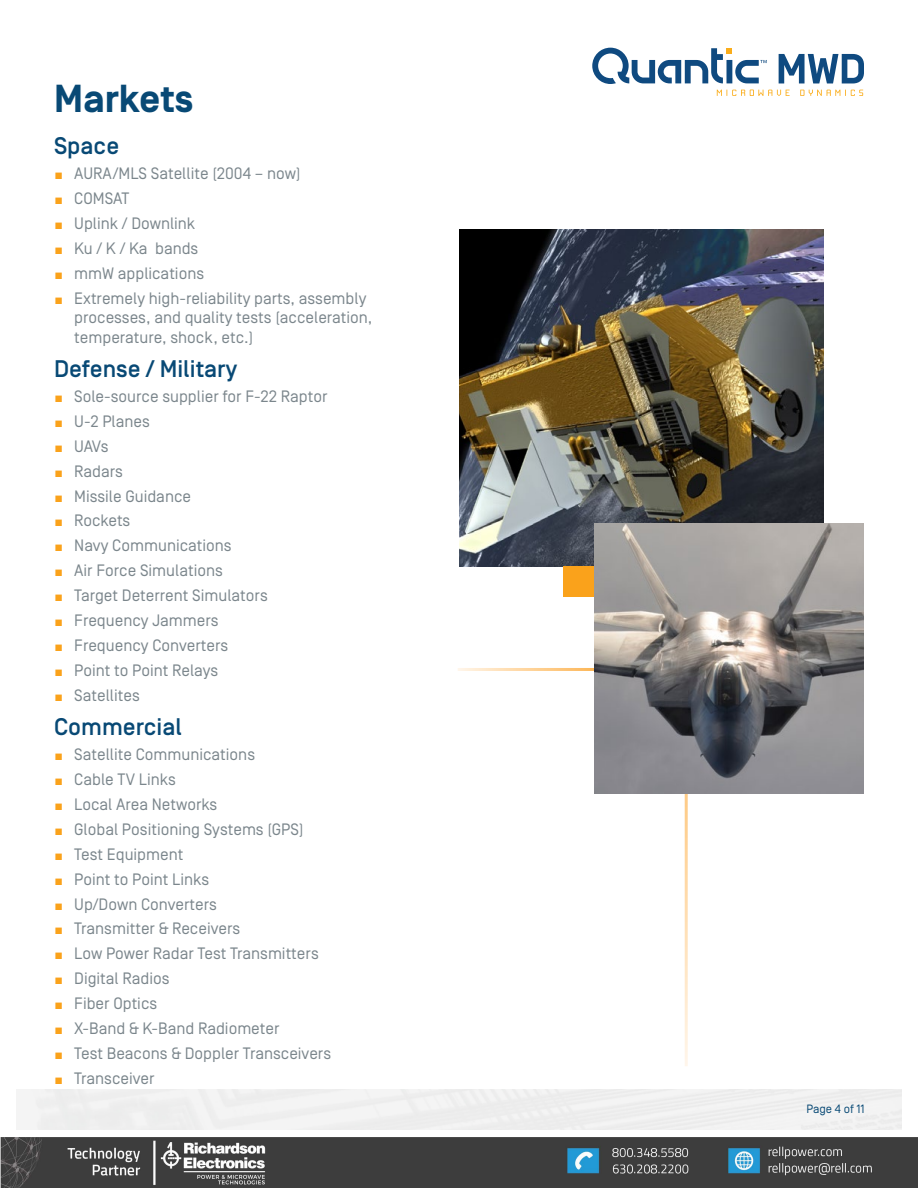
<style>
.page{position:relative;width:918px;height:1188px;background:#fff}
.page>*{position:absolute;margin:0;border:0;box-sizing:border-box;transform-origin:0 0}
.t1{font:700 39px "Simplon Norm";color:#084975}
.t2{font:500 24px "Simplon Norm";color:#084975}
.t3{font:16.5px/19.5px "Simplon Norm";color:#7b868c}
.t4{font:12px "Simplon Norm";color:#084975}
.s1{font-size:12.3px;color:#faa21b}
</style>
<div class="page">
<svg style="left:592px;top:48px;width:175px;height:36px"></svg>
<svg style="left:779px;top:54px;width:85px;height:29px"></svg>
<svg style="left:717px;top:90px;width:146px;height:6px"></svg>
<img style="left:459px;top:230px;width:364px;height:336px">
<img style="left:594px;top:523px;width:270px;height:270px">
<div style="left:563px;top:566px;width:31px;height:31px;background:#faa21b"></div>
<img style="left:0;top:1137px;width:918px;height:51px">
<h1 class="t1" style="left:54px;top:78px;width:141px">Markets</h1>
<h2 class="t2" style="left:54px;top:133px;width:67px">Space</h2>
<p class="t3" style="left:54px;top:164px;width:248px"><span class="s1">■</span> AURA/MLS Satellite (2004 – now)</p>
<p class="t3" style="left:54px;top:189px;width:77px"><span class="s1">■</span> COMSAT</p>
<p class="t3" style="left:54px;top:214px;width:143px"><span class="s1">■</span> Uplink / Downlink</p>
<p class="t3" style="left:54px;top:239px;width:146px"><span class="s1">■</span> Ku / K / Ka bands</p>
<p class="t3" style="left:54px;top:264px;width:152px"><span class="s1">■</span> mmW applications</p>
<p class="t3" style="left:74px;top:288px;width:300px;text-indent:-20px"><span class="s1">■</span> Extremely high-reliability parts, assembly processes, and quality tests (acceleration, temperature, shock, etc.)</p>
<h2 class="t2" style="left:54px;top:356px;width:185px">Defense / Military</h2>
<p class="t3" style="left:54px;top:387px;width:275px"><span class="s1">■</span> Sole-source supplier for F-22 Raptor</p>
<p class="t3" style="left:54px;top:412px;width:97px"><span class="s1">■</span> U-2 Planes</p>
<p class="t3" style="left:54px;top:437px;width:56px"><span class="s1">■</span> UAVs</p>
<p class="t3" style="left:54px;top:462px;width:71px"><span class="s1">■</span> Radars</p>
<p class="t3" style="left:54px;top:486px;width:139px"><span class="s1">■</span> Missile Guidance</p>
<p class="t3" style="left:54px;top:511px;width:78px"><span class="s1">■</span> Rockets</p>
<p class="t3" style="left:54px;top:536px;width:179px"><span class="s1">■</span> Navy Communications</p>
<p class="t3" style="left:54px;top:561px;width:170px"><span class="s1">■</span> Air Force Simulations</p>
<p class="t3" style="left:54px;top:586px;width:215px"><span class="s1">■</span> Target Deterrent Simulators</p>
<p class="t3" style="left:54px;top:611px;width:166px"><span class="s1">■</span> Frequency Jammers</p>
<p class="t3" style="left:54px;top:636px;width:176px"><span class="s1">■</span> Frequency Converters</p>
<p class="t3" style="left:54px;top:661px;width:166px"><span class="s1">■</span> Point to Point Relays</p>
<p class="t3" style="left:54px;top:686px;width:87px"><span class="s1">■</span> Satellites</p>
<h2 class="t2" style="left:54px;top:714px;width:130px">Commercial</h2>
<p class="t3" style="left:54px;top:745px;width:203px"><span class="s1">■</span> Satellite Communications</p>
<p class="t3" style="left:54px;top:770px;width:123px"><span class="s1">■</span> Cable TV Links</p>
<p class="t3" style="left:54px;top:795px;width:165px"><span class="s1">■</span> Local Area Networks</p>
<p class="t3" style="left:54px;top:820px;width:251px"><span class="s1">■</span> Global Positioning Systems (GPS)</p>
<p class="t3" style="left:54px;top:845px;width:131px"><span class="s1">■</span> Test Equipment</p>
<p class="t3" style="left:54px;top:870px;width:157px"><span class="s1">■</span> Point to Point Links</p>
<p class="t3" style="left:54px;top:894px;width:165px"><span class="s1">■</span> Up/Down Converters</p>
<p class="t3" style="left:54px;top:919px;width:188px"><span class="s1">■</span> Transmitter &amp; Receivers</p>
<p class="t3" style="left:54px;top:944px;width:266px"><span class="s1">■</span> Low Power Radar Test Transmitters</p>
<p class="t3" style="left:54px;top:969px;width:117px"><span class="s1">■</span> Digital Radios</p>
<p class="t3" style="left:54px;top:994px;width:105px"><span class="s1">■</span> Fiber Optics</p>
<p class="t3" style="left:54px;top:1019px;width:227px"><span class="s1">■</span> X-Band &amp; K-Band Radiometer</p>
<p class="t3" style="left:54px;top:1044px;width:279px"><span class="s1">■</span> Test Beacons &amp; Doppler Transceivers</p>
<p class="t3" style="left:54px;top:1069px;width:102px"><span class="s1">■</span> Transceiver</p>
<p class="t4" style="left:806px;top:1103px;width:60px">Page 4 of 11</p>
</div>
